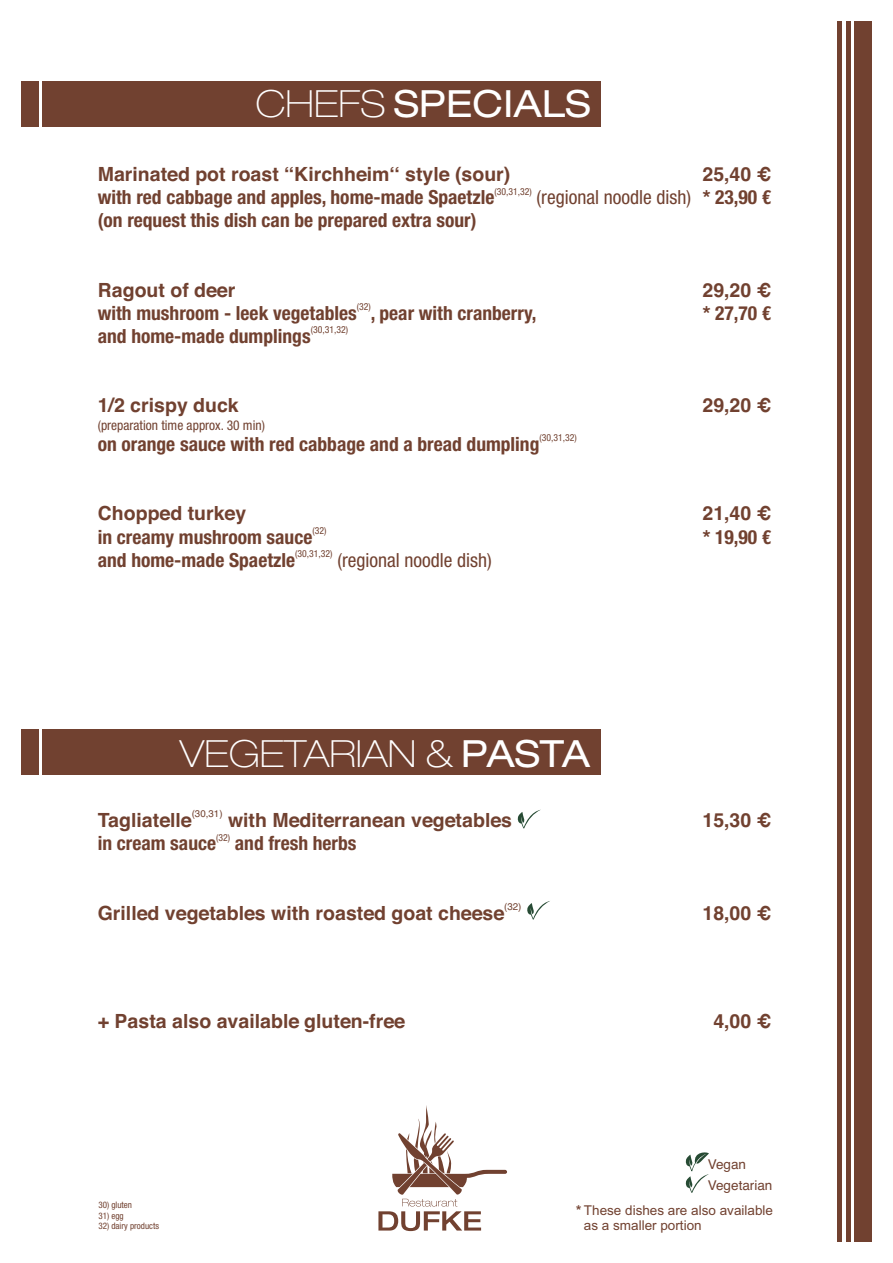
<style>
.page{position:relative;width:893px;height:1263px;background:#fff}
.page>*{position:absolute;margin:0;border:0;box-sizing:border-box;transform-origin:0 0}
.t1{font:100 expanded 37.5px "Helvetica Neue";color:#fff}
.t2{font:expanded 37.5px "Helvetica Neue";color:#fff}
.t3{font:700 condensed 19.5px "Helvetica Neue LT Std";color:#714130}
.t4{font:700 19.5px "Helvetica";color:#714130}
.t5{font:condensed 19.5px "Helvetica Neue LT Std";color:#714130}
.t6{font:13.5px/15.1px "Arial";color:#714130}
.t7{font:condensed 13.5px "Helvetica Neue LT Std";color:#714130}
.t8{font:13.5px "Helvetica";color:#714130}
.t9{font:condensed 9.75px "Helvetica Neue LT Std";color:#714130}
.t10{font:9.75px "Helvetica";color:#714130}
.t11{font:condensed 9px "Helvetica Neue LT Std";color:#714130}
.s1{font-weight:100}
.s2{font-weight:400}
.s3{font-weight:700}
</style>
<div class="page">
<svg style="left:378px;top:1105px;width:129px;height:126px"></svg>
<div style="left:855px;top:21px;width:17px;height:1221px;background:#714130"></div>
<hr style="left:846px;top:21px;width:4px;height:1221px;background:#714130">
<hr style="left:838px;top:21px;width:4px;height:1221px;background:#714130">
<svg style="left:685px;top:1152px;width:24px;height:41px"></svg>
<svg style="left:527px;top:901px;width:23px;height:18px"></svg>
<svg style="left:517px;top:810px;width:23px;height:18px"></svg>
<div style="left:43px;top:729px;width:558px;height:45px;background:#714130"></div>
<div style="left:21px;top:729px;width:17px;height:45px;background:#714130"></div>
<div style="left:43px;top:81px;width:558px;height:45px;background:#714130"></div>
<div style="left:21px;top:81px;width:17px;height:45px;background:#714130"></div>
<h1 class="t2" style="left:256px;top:88px;width:336px"><span class="s1">CHEFS</span> SPECIALS</h1>
<p class="t4" style="left:98px;top:166px;width:414px">Marinated pot roast ‘‘Kirchheim‘‘ style (sour)</p>
<p class="t4" style="left:702px;top:166px;width:70px">25,40 €</p>
<p class="t3" style="left:98px;top:190px;width:398px">with red cabbage and apples, home-made Spaetzle</p>
<p class="t3" style="left:703px;top:190px;width:70px">* 23,90 €</p>
<p class="t9" style="left:494px;top:188px;width:39px">(30,31,32)</p>
<p class="t5" style="left:537px;top:190px;width:156px">(regional noodle dish)</p>
<p class="t3" style="left:98px;top:214px;width:380px">(on request this dish can be prepared extra sour)</p>
<p class="t4" style="left:98px;top:282px;width:139px">Ragout of deer</p>
<p class="t4" style="left:702px;top:282px;width:70px">29,20 €</p>
<p class="t3" style="left:98px;top:306px;width:440px">with mushroom - leek vegetables , pear with cranberry,</p>
<p class="t3" style="left:703px;top:306px;width:70px">* 27,70 €</p>
<p class="t9" style="left:357px;top:303px;width:16px">(32)</p>
<p class="t3" style="left:98px;top:329px;width:214px">and home-made dumplings</p>
<p class="t9" style="left:311px;top:326px;width:39px">(30,31,32)</p>
<p class="t4" style="left:98px;top:398px;width:143px">1/2 crispy duck</p>
<p class="t4" style="left:702px;top:398px;width:70px">29,20 €</p>
<p class="t7" style="left:98px;top:420px;width:169px">(preparation time approx. 30 min)</p>
<p class="t3" style="left:98px;top:437px;width:443px">on orange sauce with red cabbage and a bread dumpling</p>
<p class="t9" style="left:539px;top:434px;width:39px">(30,31,32)</p>
<p class="t4" style="left:98px;top:506px;width:150px">Chopped turkey</p>
<p class="t4" style="left:702px;top:506px;width:70px">21,40 €</p>
<p class="t3" style="left:98px;top:530px;width:216px">in creamy mushroom sauce</p>
<p class="t3" style="left:703px;top:530px;width:70px">* 19,90 €</p>
<p class="t9" style="left:312px;top:527px;width:16px">(32)</p>
<p class="t3" style="left:98px;top:553px;width:199px">and home-made Spaetzle</p>
<p class="t9" style="left:295px;top:550px;width:39px">(30,31,32)</p>
<p class="t5" style="left:337px;top:553px;width:156px">(regional noodle dish)</p>
<h1 class="t1" style="left:179px;top:737px;width:412px">VEGETARIAN &amp; <span class="s2">PASTA</span></h1>
<p class="t10" style="left:192px;top:810px;width:32px">(30,31)</p>
<p class="t4" style="left:98px;top:812px;width:96px">Tagliatelle</p>
<p class="t4" style="left:228px;top:812px;width:285px">with Mediterranean vegetables</p>
<p class="t4" style="left:702px;top:812px;width:70px">15,30 €</p>
<p class="t9" style="left:216px;top:834px;width:16px">(32)</p>
<p class="t3" style="left:98px;top:836px;width:260px">in cream sauce and fresh herbs</p>
<p class="t10" style="left:504px;top:903px;width:19px">(32)</p>
<p class="t4" style="left:98px;top:905px;width:408px">Grilled vegetables with roasted goat cheese</p>
<p class="t4" style="left:702px;top:905px;width:70px">18,00 €</p>
<p class="t4" style="left:98px;top:1013px;width:309px">+ Pasta also available gluten-free</p>
<p class="t4" style="left:713px;top:1013px;width:59px">4,00 €</p>
<p class="t8" style="left:708px;top:1158px;width:40px">Vegan</p>
<p class="t11" style="left:98px;top:1202px;width:35px">30) gluten</p>
<p class="t11" style="left:98px;top:1212px;width:27px">31) egg</p>
<p class="t11" style="left:98px;top:1222px;width:62px">32) dairy products</p>
<p class="t8" style="left:708px;top:1180px;width:66px">Vegetarian</p>
<p class="t6" style="left:584px;top:1204px;width:191px;text-indent:-8px"><span class="s3">*</span> These dishes are also available as a smaller portion</p>
</div>
